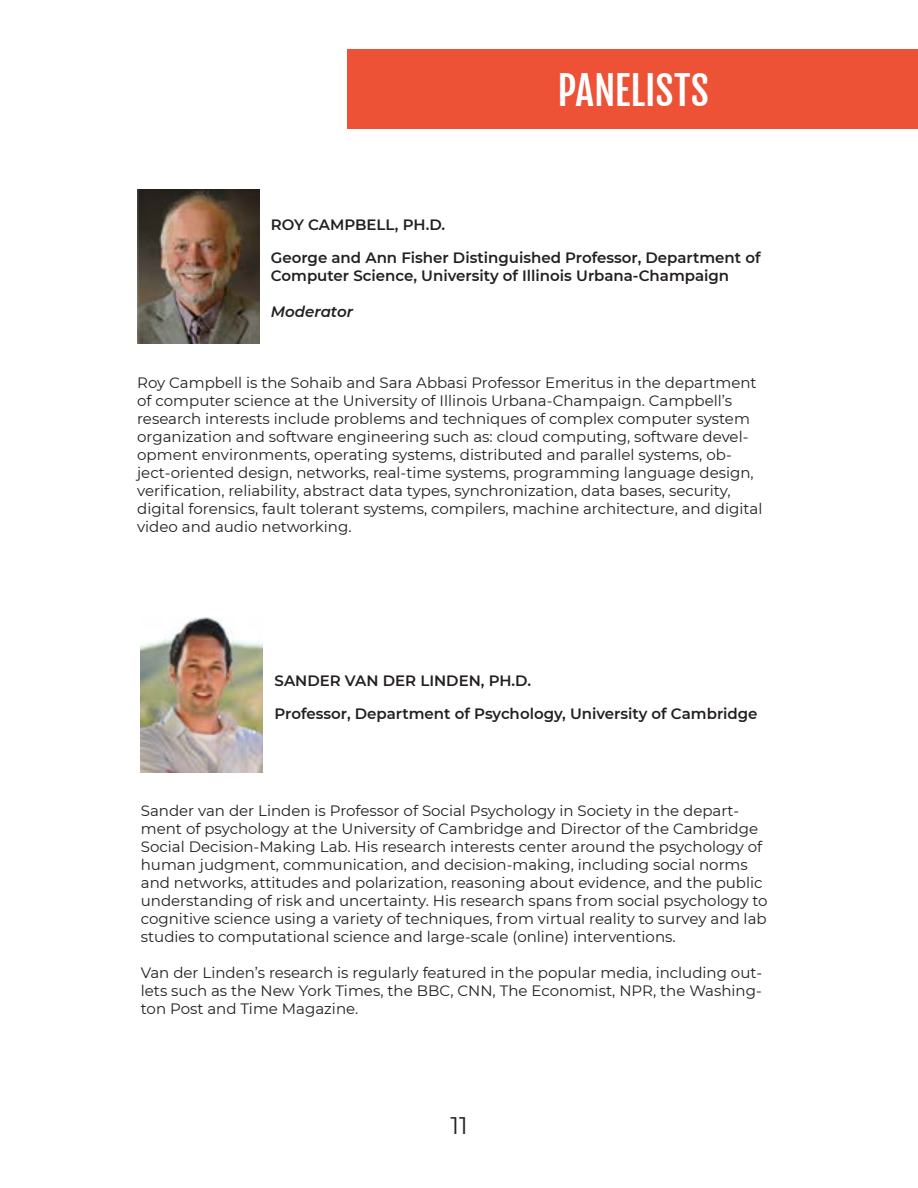
<style>
.page{position:relative;width:918px;height:1188px;background:#fff}
.page>*{position:absolute;margin:0;border:0;box-sizing:border-box;transform-origin:0 0}
.t1{font:39px "Fjalla One";color:#fff}
.t2{font:24px "Montserrat";color:#231f20}
.t3{font:15px/18px "Montserrat";color:#231f20}
.t4{font:600 15px/18px "Montserrat";color:#231f20}
.t5{font:italic 600 15px "Montserrat";color:#231f20}
</style>
<div class="page">
<div style="left:348px;top:50px;width:570px;height:79px;background:#ed5136"></div>
<img style="left:137px;top:189px;width:122px;height:155px">
<img style="left:141px;top:618px;width:122px;height:154px">
<p class="t1" style="left:558px;top:67px;width:153px">PANELISTS</p>
<p class="t4" style="left:271px;top:215px;width:176px">ROY CAMPBELL, PH.D.</p>
<p class="t4" style="left:271px;top:248px;width:491px">George and Ann Fisher Distinguished Professor, Department of<br>Computer Science, University of Illinois Urbana-Champaign</p>
<p class="t5" style="left:271px;top:301px;width:84px">Moderator</p>
<p class="t3" style="left:137px;top:373px;width:627px">Roy Campbell is the Sohaib and Sara Abbasi Professor Emeritus in the department of computer science at the University of Illinois Urbana-Champaign. Campbell’s research interests include problems and techniques of complex computer system organization and software engineering such as: cloud computing, software devel&shy;opment environments, operating systems, distributed and parallel systems, ob&shy;ject-oriented design, networks, real-time systems, programming language design, verification, reliability, abstract data types, synchronization, data bases, security, digital forensics, fault tolerant systems, compilers, machine architecture, and digital video and audio networking.</p>
<p class="t4" style="left:275px;top:671px;width:258px">SANDER VAN DER LINDEN, PH.D.</p>
<p class="t4" style="left:275px;top:704px;width:485px">Professor, Department of Psychology, University of Cambridge</p>
<p class="t3" style="left:141px;top:802px;width:628px">Sander van der Linden is Professor of Social Psychology in Society in the depart&shy;ment of psychology at the University of Cambridge and Director of the Cambridge Social Decision-Making Lab. His research interests center around the psychology of human judgment, communication, and decision-making, including social norms and networks, attitudes and polarization, reasoning about evidence, and the public understanding of risk and uncertainty. His research spans from social psychology to cognitive science using a variety of techniques, from virtual reality to survey and lab studies to computational science and large-scale (online) interventions.</p>
<p class="t3" style="left:141px;top:964px;width:623px;text-align:justify">Van der Linden’s research is regularly featured in the popular media, including out&shy;lets such as the New York Times, the BBC, CNN, The Economist, NPR, the Washing&shy;ton Post and Time Magazine.</p>
<h2 class="t2" style="left:450px;top:1109px;width:19px">11</h2>
</div>
